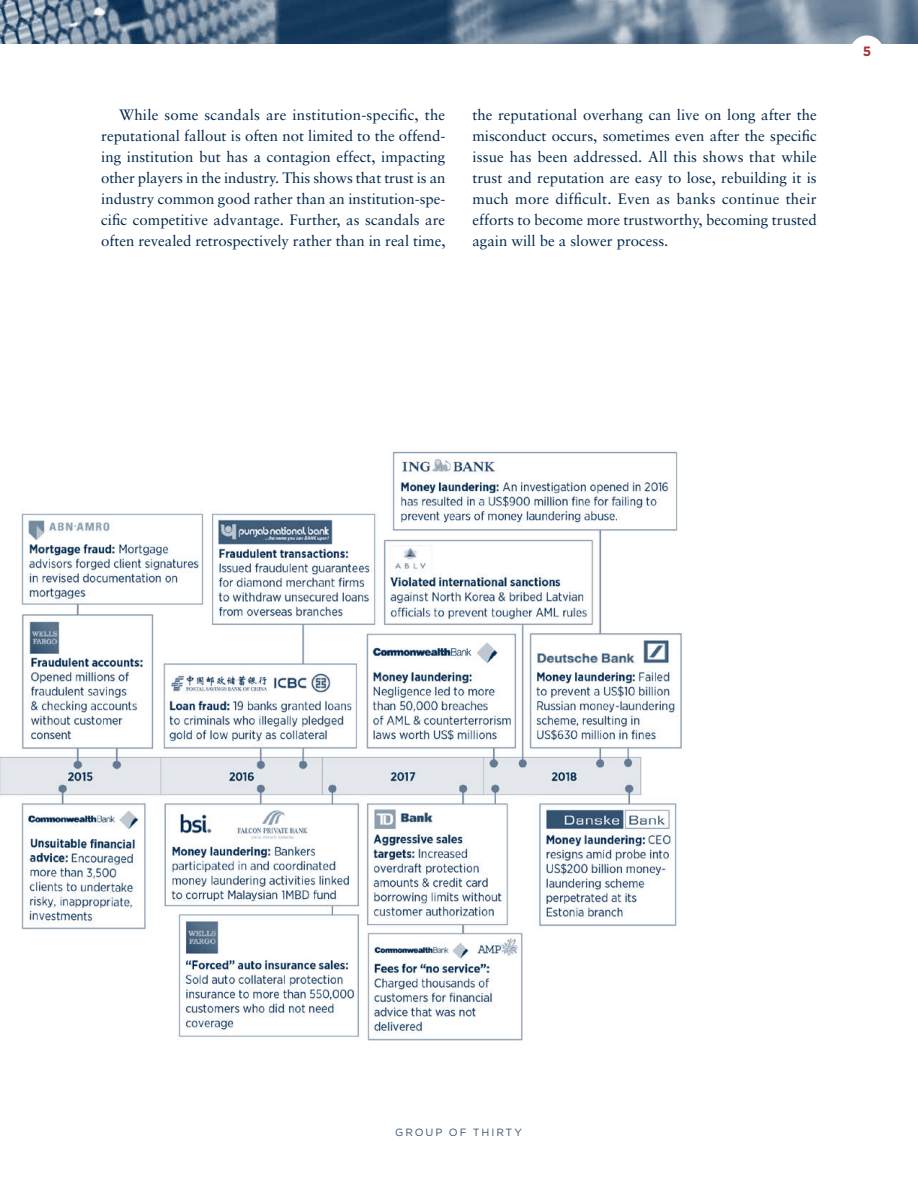
<style>
.page{position:relative;width:918px;height:1188px;background:#fff}
.page>*{position:absolute;margin:0;border:0;box-sizing:border-box;transform-origin:0 0}
.t1{font:15px/21px "Sabon";color:#00274c;text-align:justify}
.t2{font:700 13.5px "Gotham";color:#a73439}
.t3{font:10.5px "Gotham";letter-spacing:.18em;color:#335270}
</style>
<div class="page">
<img style="left:0;top:0;width:918px;height:43px">
<div style="left:850px;top:36px;width:34px;height:33px;background:#fff;border-radius:50%"></div>
<img style="left:0;top:451px;width:684px;height:590px">
<p class="t1" style="left:101px;top:104px;width:346px;text-indent:18px">While some scandals are institution-specific, the reputational fallout is often not limited to the offend&shy;ing institution but has a contagion effect, impacting other players in the industry. This shows that trust is an industry common good rather than an institution-spe&shy;cific competitive advantage. Further, as scandals are often revealed retrospectively rather than in real time,</p>
<p class="t1" style="left:472px;top:104px;width:346px">the reputational overhang can live on long after the misconduct occurs, sometimes even after the specific issue has been addressed. All this shows that while trust and reputation are easy to lose, rebuilding it is much more difficult. Even as banks continue their efforts to become more trustworthy, becoming trusted again will be a slower process.</p>
<p class="t2" style="left:863px;top:43px;width:10px">5</p>
<p class="t3" style="left:395px;top:1126px;width:128px">GROUP OF THIRTY</p>
</div>
